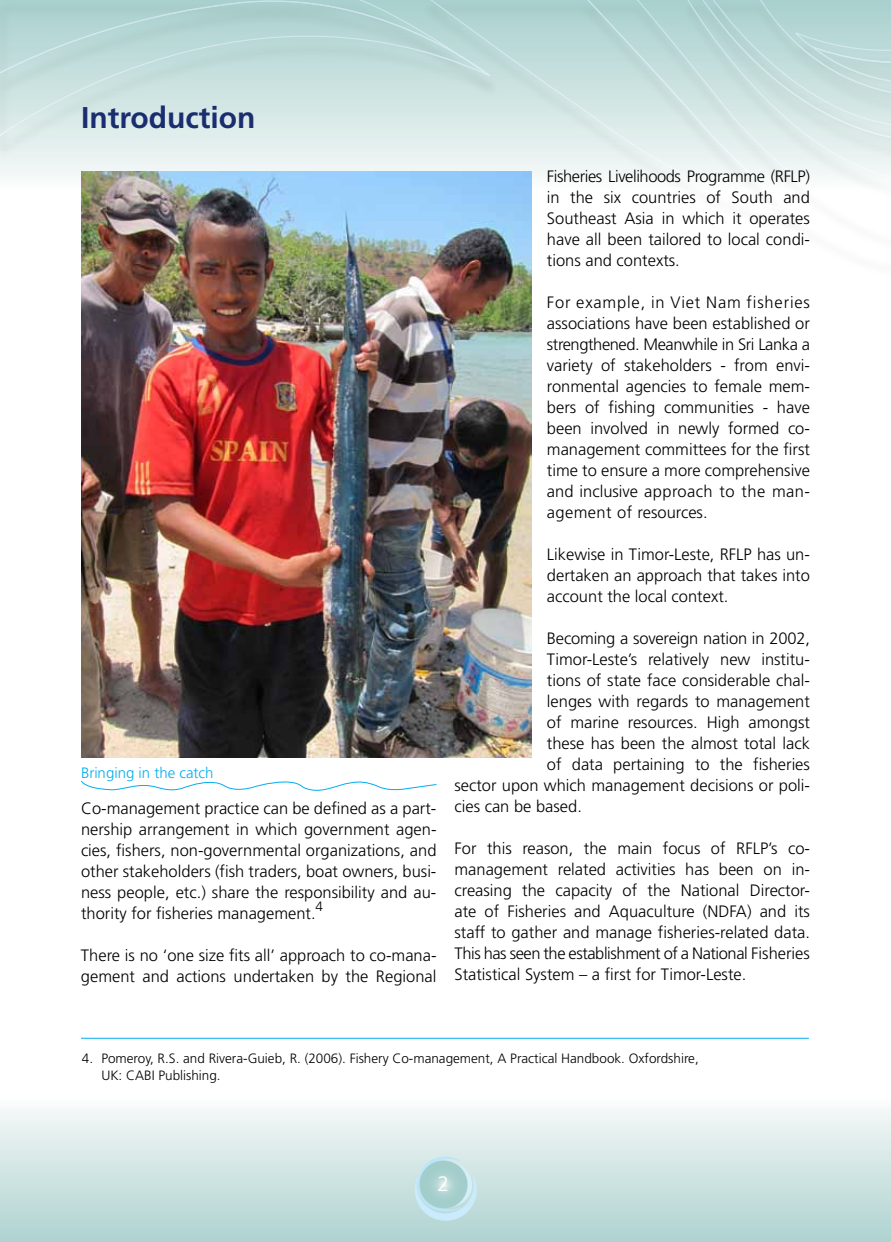
<style>
.page{position:relative;width:891px;height:1242px;background:#fff}
.page>*{position:absolute;margin:0;border:0;box-sizing:border-box;transform-origin:0 0}
.t1{font:700 30px "Frutiger";color:#1a2d6f}
.t2{font:300 21px "Frutiger";color:#fff}
.t3{font:300 16.5px/21px "Frutiger";color:#000;text-align:justify}
.t4{font:300 15px "Frutiger";color:#00aeef}
.t5{font:300 13.5px/16.5px "Frutiger";color:#000}
</style>
<div class="page">
<div style="left:0;top:1px;width:891px;height:280px;background:#000;opacity:.21"></div>
<svg style="left:0;top:77px;width:424px;height:61px;background:#d4e6e4"></svg>
<svg style="left:0;top:0;width:424px;height:77px;background:#b7d6d4"></svg>
<svg style="left:424px;top:0;width:159px;height:212px;background:#cee3e1"></svg>
<svg style="left:583px;top:0;width:308px;height:281px"></svg>
<svg style="left:684px;top:0;width:207px;height:207px"></svg>
<svg style="left:0;top:1037px;width:888px;height:205px"></svg>
<svg style="left:888px;top:1109px;width:3px;height:133px"></svg>
<svg style="left:410px;top:1151px;width:67px;height:70px;background:#bddddf"></svg>
<hr style="left:81px;top:1038px;width:728px;height:1px;background:#00aeef">
<svg style="left:81px;top:781px;width:356px;height:10px"></svg>
<img style="left:81px;top:171px;width:450px;height:586px">
<h1 class="t1" style="left:81px;top:100px;width:176px">Introduction</h1>
<p class="t4" style="left:81px;top:764px;width:134px">Bringing in the catch</p>
<p class="t3" style="left:81px;top:798px;width:357px">Co-management practice can be defined as a part&shy;nership arrangement in which government agen&shy;cies, fishers, non-governmental organizations, and other stakeholders (fish traders, boat owners, busi&shy;ness people, etc.) share the responsibility and au&shy;thority for fisheries management.</p>
<p class="t5" style="left:316px;top:899px;width:9px">4</p>
<p class="t3" style="left:81px;top:945px;width:357px">There is no ‘one size fits all’ approach to co-mana&shy;gement and actions undertaken by the Regional</p>
<p class="t3" style="left:547px;top:166px;width:265px">Fisheries Livelihoods Programme (RFLP) in the six countries of South and Southeast Asia in which it operates have all been tailored to local condi&shy;tions and contexts.</p>
<p class="t3" style="left:547px;top:292px;width:265px">For example, in Viet Nam fisheries associations have been established or strengthened. Meanwhile in Sri Lanka a variety of stakeholders - from envi&shy;ronmental agencies to female mem&shy;bers of fishing communities - have been involved in newly formed co&shy;management committees for the first time to ensure a more comprehensive and inclusive approach to the man&shy;agement of resources.</p>
<p class="t3" style="left:547px;top:544px;width:265px">Likewise in Timor-Leste, RFLP has un&shy;dertaken an approach that takes into account the local context.</p>
<p class="t3" style="left:547px;top:628px;width:265px">Becoming a sovereign nation in 2002,</p>
<p class="t3" style="left:547px;top:649px;width:265px">Timor-Leste’s relatively new institu-</p>
<p class="t3" style="left:547px;top:670px;width:265px">tions of state face considerable chal-</p>
<p class="t3" style="left:547px;top:691px;width:265px">lenges with regards to management</p>
<p class="t3" style="left:547px;top:712px;width:265px">of marine resources. High amongst</p>
<p class="t3" style="left:547px;top:733px;width:265px">these has been the almost total lack</p>
<p class="t3" style="left:547px;top:754px;width:265px">of data pertaining to the fisheries</p>
<p class="t3" style="left:455px;top:775px;width:357px">sector upon which management decisions or poli-</p>
<p class="t3" style="left:455px;top:796px;width:129px">cies can be based.</p>
<p class="t3" style="left:455px;top:838px;width:357px">For this reason, the main focus of RFLP’s co&shy;management related activities has been on in&shy;creasing the capacity of the National Director&shy;ate of Fisheries and Aquaculture (NDFA) and its staff to gather and manage fisheries-related data.<br>This has seen the establishment of a National Fisheries Statistical System – a first for Timor-Leste.</p>
<p class="t5" style="left:101px;top:1050px;width:599px;text-indent:-19px">4. Pomeroy, R.S. and Rivera-Guieb, R. (2006). Fishery Co-management, A Practical Handbook. Oxfordshire,<br>UK: CABI Publishing.</p>
<p class="t2" style="left:438px;top:1171px;width:13px">2</p>
</div>
